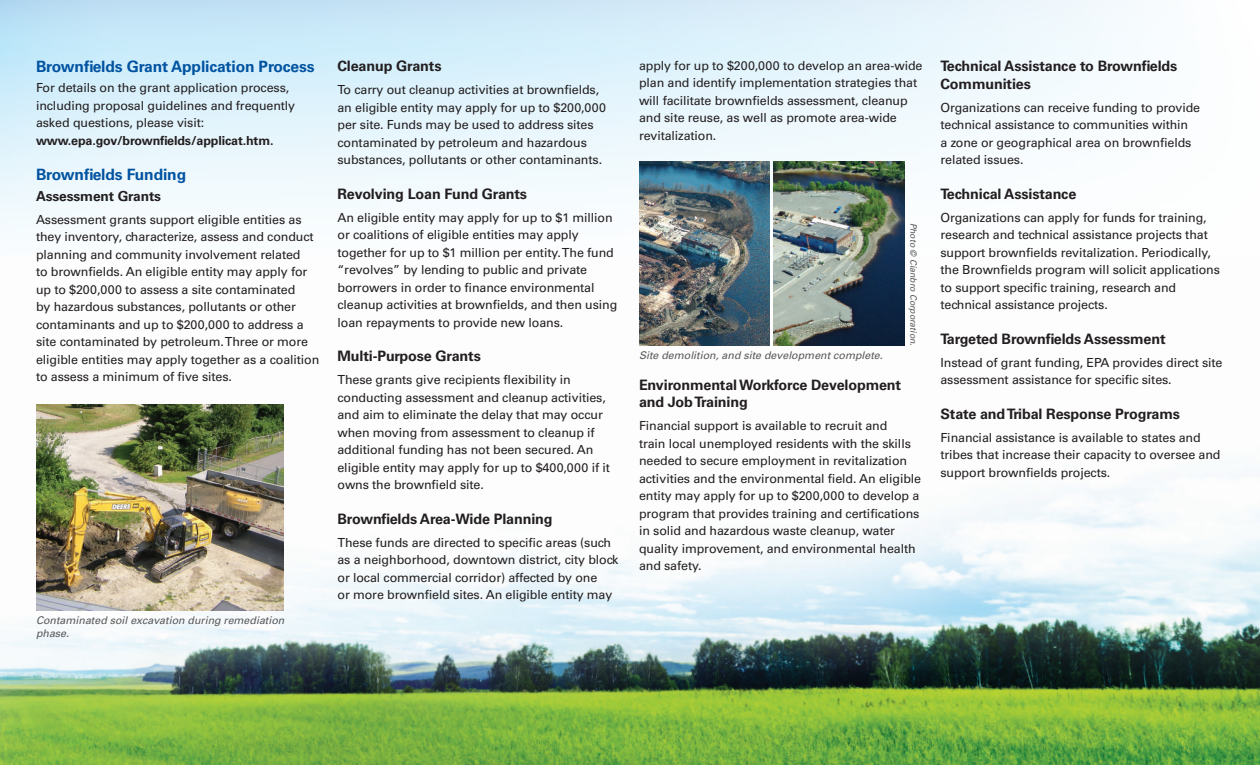
<style>
.page{position:relative;width:1260px;height:765px;background:#fff}
.page>*{position:absolute;margin:0;border:0;box-sizing:border-box;transform-origin:0 0}
.t1{font:700 15.62px "Univers LT Std";letter-spacing:-.01em;color:#0153a0}
.t2{font:700 14.38px/17.5px "Univers LT Std";letter-spacing:-.01em;color:#231f20}
.t3{font:700 13.75px "Univers LT Std";letter-spacing:-.01em;color:#231f20}
.t4{font:12.5px/17.5px "Univers LT Std";letter-spacing:-.01em;color:#231f20}
.t5{font:700 12.5px "Univers LT Std";letter-spacing:-.01em;color:#231f20}
.t6{font:italic 10.62px/12.5px "Univers";color:#57585a}
.t7{font:italic 8.75px "Univers";color:#57585a}
</style>
<div class="page">
<svg style="left:0;top:0;width:1126px;height:256px"></svg>
<img style="left:0;top:256px;width:1260px;height:509px">
<img style="left:36px;top:404px;width:247px;height:207px">
<img style="left:639px;top:161px;width:131px;height:185px">
<img style="left:774px;top:161px;width:130px;height:185px">
<p class="t1" style="left:36px;top:57px;width:280px">Brownfields Grant Application Process</p>
<p class="t4" style="left:36px;top:79px;width:261px">For details on the grant application process, including proposal guidelines and frequently asked questions, please visit:</p>
<p class="t5" style="left:36px;top:133px;width:239px">www.epa.gov/brownfields/applicat.htm.</p>
<p class="t1" style="left:36px;top:166px;width:152px">Brownfields Funding</p>
<p class="t3" style="left:36px;top:188px;width:127px">Assessment Grants</p>
<p class="t4" style="left:36px;top:211px;width:285px">Assessment grants support eligible entities as they inventory, characterize, assess and conduct planning and community involvement related<br>to brownfields. An eligible entity may apply for up to $200,000 to assess a site contaminated<br>by hazardous substances, pollutants or other contaminants and up to $200,000 to address a site contaminated by petroleum. Three or more eligible entities may apply together as a coalition to assess a minimum of five sites.</p>
<p class="t6" style="left:36px;top:614px;width:250px">Contaminated soil excavation during remediation phase.</p>
<p class="t2" style="left:338px;top:57px;width:106px">Cleanup Grants</p>
<p class="t4" style="left:338px;top:81px;width:270px">To carry out cleanup activities at brownfields, an eligible entity may apply for up to $200,000 per site. Funds may be used to address sites contaminated by petroleum and hazardous substances, pollutants or other contaminants.</p>
<p class="t2" style="left:338px;top:185px;width:191px">Revolving Loan Fund Grants</p>
<p class="t4" style="left:338px;top:209px;width:281px">An eligible entity may apply for up to $1 million or coalitions of eligible entities may apply together for up to $1 million per entity. The fund “revolves” by lending to public and private borrowers in order to finance environmental cleanup activities at brownfields, and then using loan repayments to provide new loans.</p>
<p class="t2" style="left:338px;top:347px;width:145px">Multi-Purpose Grants</p>
<p class="t4" style="left:338px;top:371px;width:274px">These grants give recipients flexibility in conducting assessment and cleanup activities, and aim to eliminate the delay that may occur when moving from assessment to cleanup if additional funding has not been secured. An eligible entity may apply for up to $400,000 if it owns the brownfield site.</p>
<p class="t2" style="left:338px;top:510px;width:217px">Brownfields Area-Wide Planning</p>
<p class="t4" style="left:338px;top:534px;width:283px">These funds are directed to specific areas (such as a neighborhood, downtown district, city block or local commercial corridor) affected by one<br>or more brownfield sites. An eligible entity may</p>
<p class="t4" style="left:639px;top:57px;width:285px">apply for up to $200,000 to develop an area-wide plan and identify implementation strategies that will facilitate brownfields assessment, cleanup and site reuse, as well as promote area-wide revitalization.</p>
<p class="t6" style="left:639px;top:349px;width:245px">Site demolition, and site development complete.</p>
<p class="t7" style="left:919px;top:223px;width:125px;rotate:90deg">Photo © Cianbro Corporation.</p>
<p class="t2" style="left:639px;top:376px;width:264px">Environmental Workforce Development and Job Training</p>
<p class="t4" style="left:639px;top:417px;width:284px">Financial support is available to recruit and<br>train local unemployed residents with the skills needed to secure employment in revitalization activities and the environmental field. An eligible entity may apply for up to $200,000 to develop a program that provides training and certifications in solid and hazardous waste cleanup, water quality improvement, and environmental health and safety.</p>
<p class="t2" style="left:941px;top:57px;width:238px">Technical Assistance to Brownfields<br>Communities</p>
<p class="t4" style="left:941px;top:99px;width:261px">Organizations can receive funding to provide technical assistance to communities within<br>a zone or geographical area on brownfields related issues.</p>
<p class="t2" style="left:941px;top:185px;width:137px">Technical Assistance</p>
<p class="t4" style="left:941px;top:209px;width:281px">Organizations can apply for funds for training, research and technical assistance projects that support brownfields revitalization. Periodically, the Brownfields program will solicit applications to support specific training, research and technical assistance projects.</p>
<p class="t2" style="left:941px;top:330px;width:227px">Targeted Brownfields Assessment</p>
<p class="t4" style="left:941px;top:354px;width:284px">Instead of grant funding, EPA provides direct site assessment assistance for specific sites.</p>
<p class="t2" style="left:941px;top:405px;width:241px">State and Tribal Response Programs</p>
<p class="t4" style="left:941px;top:429px;width:282px">Financial assistance is available to states and tribes that increase their capacity to oversee and support brownfields projects.</p>
</div>
